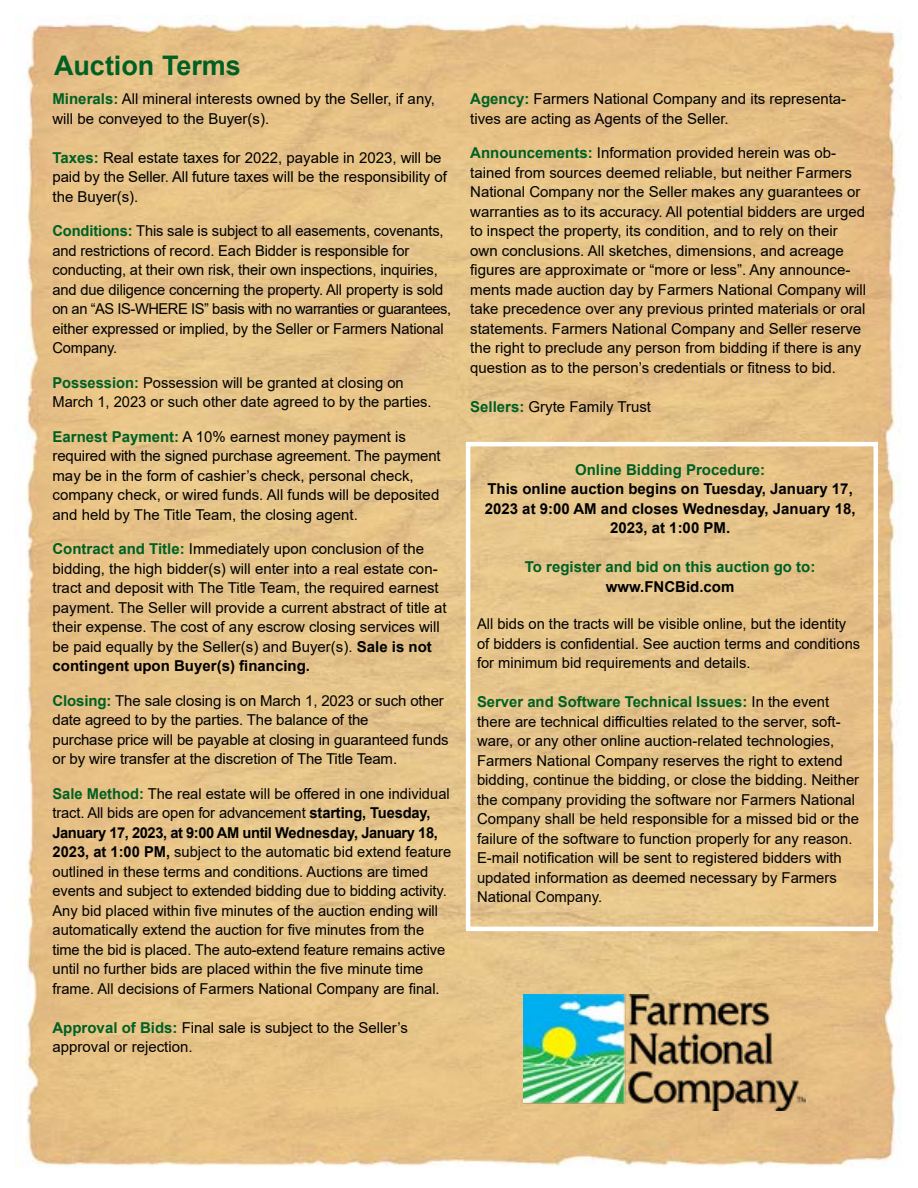
<style>
.page{position:relative;width:918px;height:1188px;background:#fff}
.page>*{position:absolute;margin:0;border:0;box-sizing:border-box;transform-origin:0 0}
.t1{font:700 27px "Arial";color:#006023}
.t2{font:15px/19.5px "Arial";color:#000}
.t3{font:700 15px/19.5px "Arial";color:#000;text-align:center}
.t4{font:700 15px "Arial";color:#006023}
.s1{font-weight:700;color:#006023}
.s2{font-weight:700}
</style>
<div class="page">
<img style="left:14px;top:15px;width:887px;height:1152px">
<div style="left:466px;top:442px;width:412px;height:489px;border:4px solid #fff"></div>
<img style="left:524px;top:995px;width:282px;height:115px">
<h1 class="t1" style="left:54px;top:46px;width:189px">Auction Terms</h1>
<p class="t2" style="left:52px;top:89px;width:384px"><span class="s1">Minerals:</span> All mineral interests owned by the Seller, if any, will be conveyed to the Buyer(s).</p>
<p class="t2" style="left:52px;top:147px;width:396px"><span class="s1">Taxes:</span> Real estate taxes for 2022, payable in 2023, will be paid by the Seller. All future taxes will be the responsibility of the Buyer(s).</p>
<p class="t2" style="left:52px;top:221px;width:400px"><span class="s1">Conditions:</span> This sale is subject to all easements, covenants, and restrictions of record. Each Bidder is responsible for conducting, at their own risk, their own inspections, inquiries, and due diligence concerning the property. All property is sold on an “AS IS-WHERE IS” basis with no warranties or guarantees, either expressed or implied, by the Seller or Farmers National Company.</p>
<p class="t2" style="left:52px;top:372px;width:381px"><span class="s1">Possession:</span> Possession will be granted at closing on<br>March 1, 2023 or such other date agreed to by the parties.</p>
<p class="t2" style="left:52px;top:426px;width:390px"><span class="s1">Earnest Payment:</span> A 10% earnest money payment is required with the signed purchase agreement. The payment may be in the form of cashier’s check, personal check, company check, or wired funds. All funds will be deposited and held by The Title Team, the closing agent.</p>
<p class="t2" style="left:52px;top:539px;width:396px"><span class="s1">Contract and Title:</span> Immediately upon conclusion of the bidding, the high bidder(s) will enter into a real estate con&shy;tract and deposit with The Title Team, the required earnest payment. The Seller will provide a current abstract of title at their expense. The cost of any escrow closing services will be paid equally by the Seller(s) and Buyer(s). <span class="s2">Sale is not contingent upon Buyer(s) financing.</span></p>
<p class="t2" style="left:52px;top:690px;width:398px"><span class="s1">Closing:</span> The sale closing is on March 1, 2023 or such other date agreed to by the parties. The balance of the<br>purchase price will be payable at closing in guaranteed funds or by wire transfer at the discretion of The Title Team.</p>
<p class="t2" style="left:52px;top:783px;width:400px"><span class="s1">Sale Method:</span> The real estate will be offered in one individual tract. All bids are open for advancement <span class="s2">starting, Tuesday, January 17, 2023, at 9:00 AM until Wednesday, January 18, 2023, at 1:00 PM,</span> subject to the automatic bid extend feature outlined in these terms and conditions. Auctions are timed events and subject to extended bidding due to bidding activity.<br>Any bid placed within five minutes of the auction ending will automatically extend the auction for five minutes from the time the bid is placed. The auto-extend feature remains active until no further bids are placed within the five minute time frame. All decisions of Farmers National Company are final.</p>
<p class="t2" style="left:52px;top:1017px;width:357px"><span class="s1">Approval of Bids:</span> Final sale is subject to the Seller’s approval or rejection.</p>
<p class="t2" style="left:470px;top:89px;width:377px"><span class="s1">Agency:</span> Farmers National Company and its representa&shy;tives are acting as Agents of the Seller.</p>
<p class="t2" style="left:470px;top:143px;width:397px"><span class="s1">Announcements:</span> Information provided herein was ob&shy;tained from sources deemed reliable, but neither Farmers National Company nor the Seller makes any guarantees or warranties as to its accuracy. All potential bidders are urged to inspect the property, its condition, and to rely on their own conclusions. All sketches, dimensions, and acreage figures are approximate or “more or less”. Any announce&shy;ments made auction day by Farmers National Company will take precedence over any previous printed materials or oral statements. Farmers National Company and Seller reserve the right to preclude any person from bidding if there is any question as to the person’s credentials or fitness to bid.</p>
<p class="t2" style="left:470px;top:396px;width:182px"><span class="s1">Sellers:</span> Gryte Family Trust</p>
<p class="t4" style="left:575px;top:459px;width:192px">Online Bidding Procedure:</p>
<p class="t3" style="left:485px;top:479px;width:372px">This online auction begins on Tuesday, January 17,<br>2023 at 9:00 AM and closes Wednesday, January 18,<br>2023, at 1:00 PM.</p>
<p class="t4" style="left:525px;top:556px;width:292px">To register and bid on this auction go to:</p>
<p class="t3" style="left:606px;top:577px;width:130px">www.FNCBid.com</p>
<p class="t2" style="left:477px;top:614px;width:385px">All bids on the tracts will be visible online, but the identity of bidders is confidential. See auction terms and conditions for minimum bid requirements and details.</p>
<p class="t2" style="left:477px;top:692px;width:384px"><span class="s1">Server and Software Technical Issues:</span> In the event there are technical difficulties related to the server, soft&shy;ware, or any other online auction-related technologies, Farmers National Company reserves the right to extend bidding, continue the bidding, or close the bidding. Neither the company providing the software nor Farmers National Company shall be held responsible for a missed bid or the failure of the software to function properly for any reason.<br>E-mail notification will be sent to registered bidders with updated information as deemed necessary by Farmers National Company.</p>
</div>
